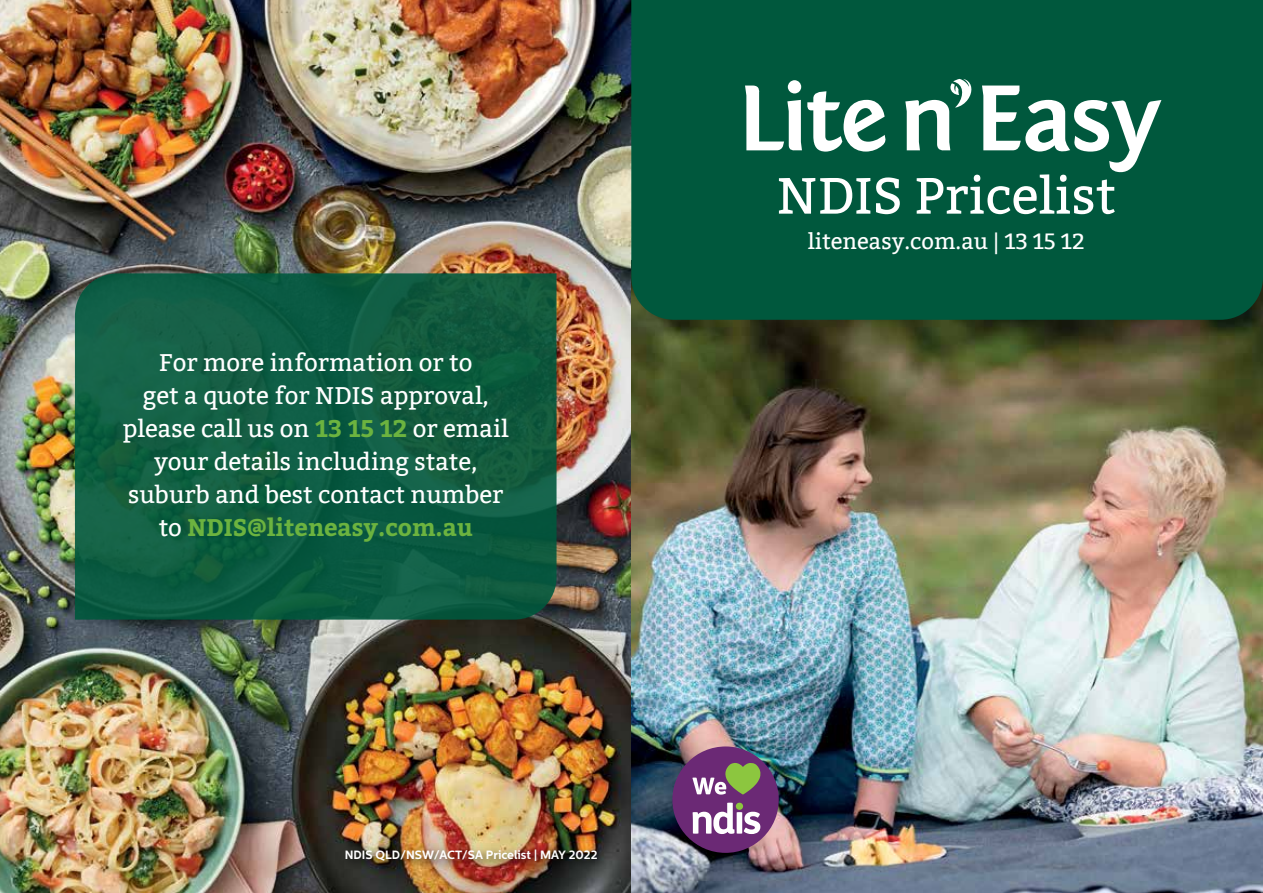
<style>
.page{position:relative;width:1263px;height:893px;background:#fff}
.page>*{position:absolute;margin:0;border:0;box-sizing:border-box;transform-origin:0 0}
.t1{font:51px "Bitter";color:#fff}
.t2{font:24px/33px "Bitter";color:#fff;text-align:center}
.t3{font:22.05px "Bitter";color:#fff}
.t4{font:700 12px "Centrale Sans";color:#fff}
.s1{font-weight:700;color:#6cb33f}
</style>
<div class="page">
<img style="left:0;top:0;width:631px;height:893px">
<img style="left:631px;top:320px;width:632px;height:573px">
<div style="left:631px;top:0;width:632px;height:320px;background:#00583d"></div>
<svg style="left:982px;top:86px;width:179px;height:86px"></svg>
<svg style="left:745px;top:80px;width:141px;height:72px"></svg>
<svg style="left:905px;top:79px;width:68px;height:72px"></svg>
<svg style="left:75px;top:273px;width:481px;height:347px;background:#0f5c41"></svg>
<div style="left:672px;top:746px;width:107px;height:107px;background:#6b2975;border-radius:50%"></div>
<svg style="left:692px;top:763px;width:69px;height:32px"></svg>
<svg style="left:693px;top:803px;width:67px;height:31px"></svg>
<div style="left:340px;top:844px;width:268px;height:29px;background:#000;opacity:.75"></div>
<p class="t2" style="left:123px;top:346px;width:387px">For more information or to<br>get a quote for NDIS approval, please call us on <span class="s1">13 15 12</span> or email your details including state, suburb and best contact number to <span class="s1">NDIS@liteneasy.com.au</span></p>
<p class="t4" style="left:345px;top:848px;width:254px">NDIS QLD/NSW/ACT/SA Pricelist | MAY 2022</p>
<h1 class="t1" style="left:777px;top:166px;width:340px">NDIS Pricelist</h1>
<p class="t3" style="left:808px;top:229px;width:278px">liteneasy.com.au | 13 15 12</p>
</div>
